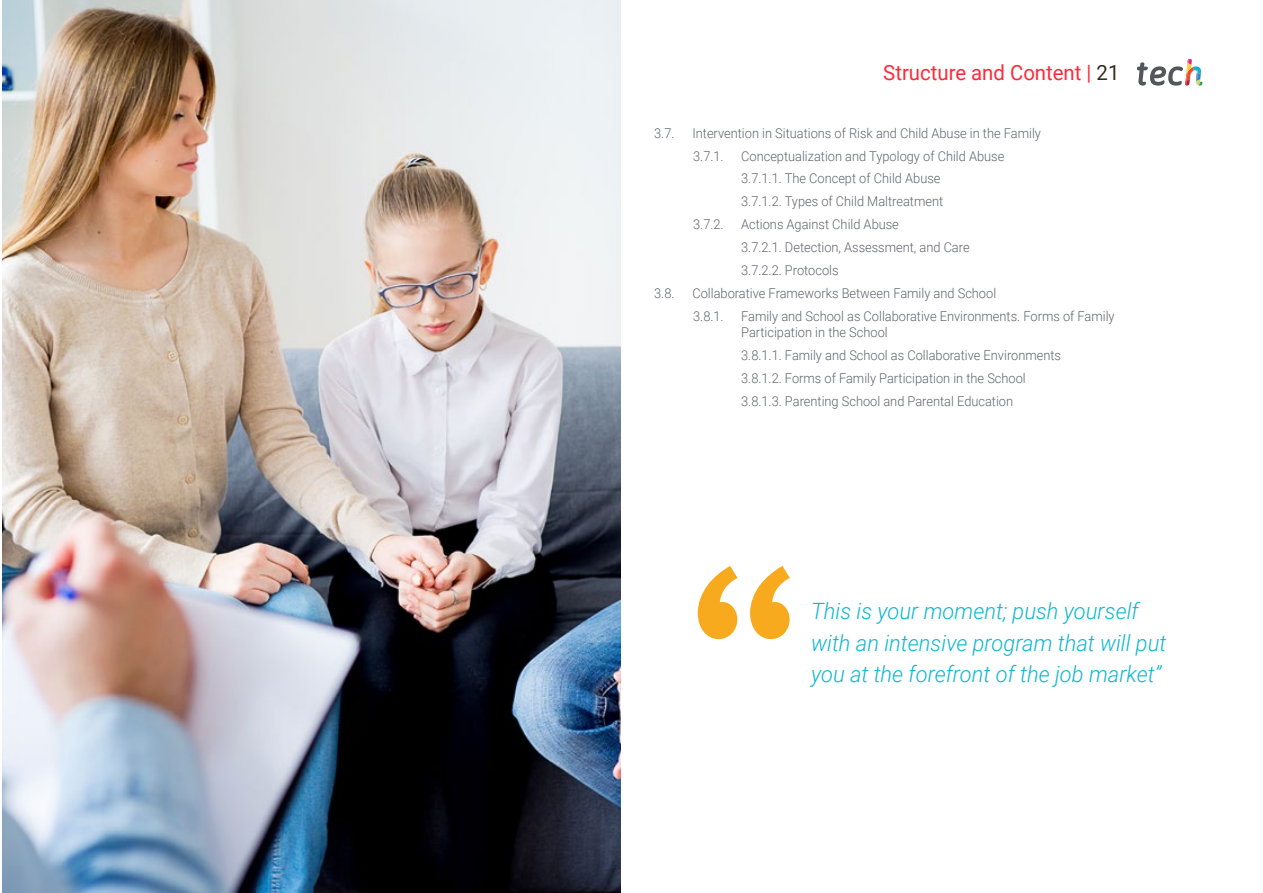
<style>
.page{position:relative;width:1263px;height:893px;background:#fff}
.page>*{position:absolute;margin:0;border:0;box-sizing:border-box;transform-origin:0 0}
.t1{font:italic 300 22.5px/31.5px "Roboto";color:#0fb6cf}
.t2{font:21px "Roboto";color:#ff293a}
.t3{font:300 13.5px/23px "Roboto";color:#61646a;scale:.95 1}
.s1{color:#312e20}
</style>
<div class="page">
<svg style="left:698px;top:566px;width:92px;height:73px"></svg>
<svg style="left:1137px;top:59px;width:65px;height:27px"></svg>
<img style="left:2px;top:0;width:619px;height:893px">
<h2 class="t2" style="left:883px;top:57px;width:238px">Structure and Content | <span class="s1">21</span></h2>
<p class="t3" style="left:654px;top:121px;width:23px">3.7.</p>
<p class="t3" style="left:692px;top:121px;width:368px">Intervention in Situations of Risk and Child Abuse in the Family<br>3.7.1.</p>
<p class="t3" style="left:741px;top:144px;width:279px">Conceptualization and Typology of Child Abuse<br>3.7.1.1. The Concept of Child Abuse<br>3.7.1.2. Types of Child Maltreatment</p>
<p class="t3" style="left:693px;top:212px;width:34px">3.7.2.</p>
<p class="t3" style="left:741px;top:212px;width:242px">Actions Against Child Abuse<br>3.7.2.1. Detection, Assessment, and Care<br>3.7.2.2. Protocols</p>
<p class="t3" style="left:654px;top:281px;width:23px">3.8.</p>
<p class="t3" style="left:692px;top:281px;width:321px">Collaborative Frameworks Between Family and School<br>3.8.1.</p>
<p class="t3" style="left:741px;top:307px;width:395px;line-height:16.5px">Family and School as Collaborative Environments. Forms of Family<br>Participation in the School</p>
<p class="t3" style="left:741px;top:343px;width:338px">3.8.1.1. Family and School as Collaborative Environments<br>3.8.1.2. Forms of Family Participation in the School<br>3.8.1.3. Parenting School and Parental Education</p>
<h1 class="t1" style="left:811px;top:595px;width:357px">This is your moment; push yourself with an intensive program that will put you at the forefront of the job market”</h1>
</div>
